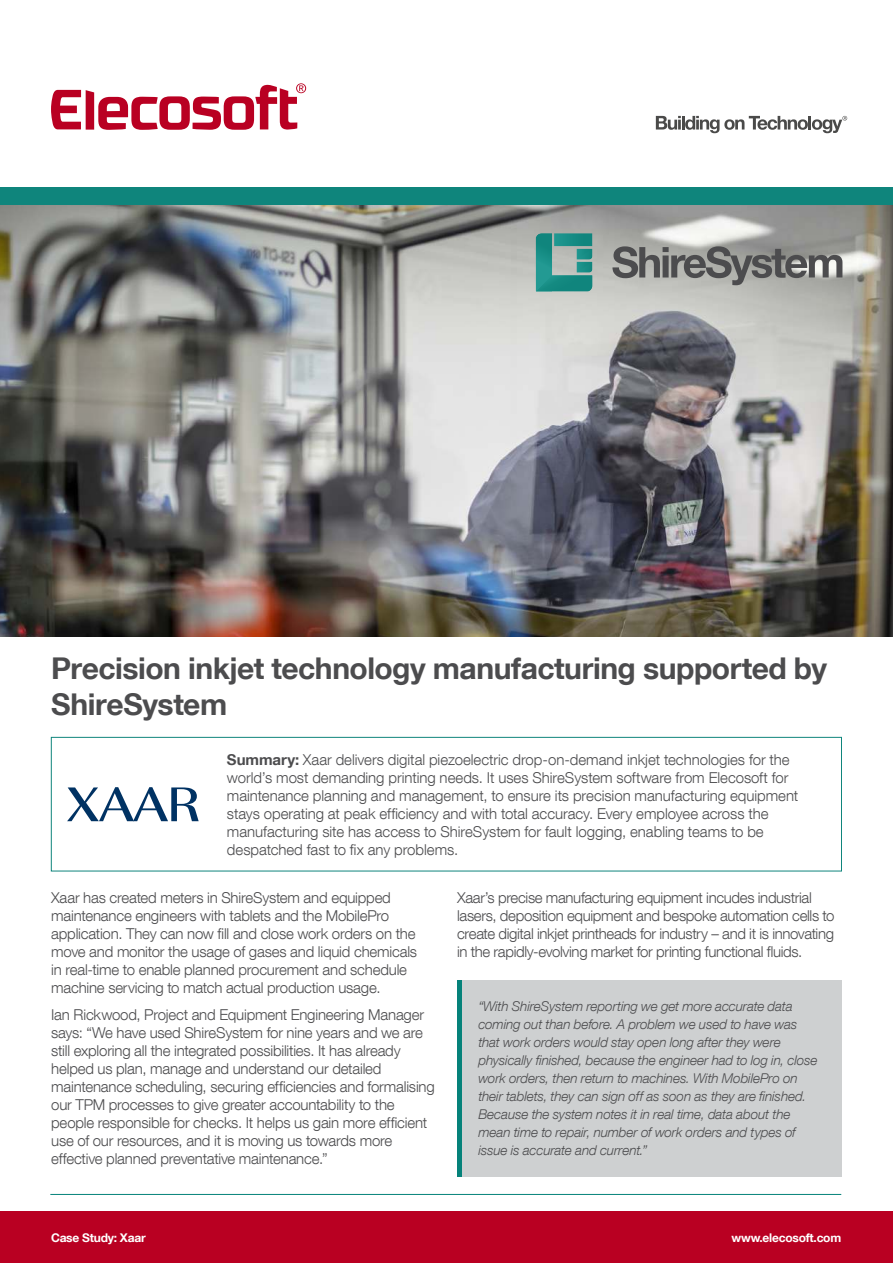
<style>
.page{position:relative;width:893px;height:1263px;background:#fff}
.page>*{position:absolute;margin:0;border:0;box-sizing:border-box;transform-origin:0 0}
.t1{font:700 30px/36px "Helvetica Neue LT Com";letter-spacing:-.015em;color:#4c4c4e}
.t2{font:300 15px/18px "Helvetica Neue LT Com";letter-spacing:-.01em;color:#4c4c4e}
.t3{font:italic 300 13.5px/18px "Helvetica Neue LT Com";letter-spacing:-.01em;color:#4c4c4e}
.t4{font:700 12px "Helvetica Neue LT Com";letter-spacing:-.02em;color:#fff}
.s1{font-weight:700}
</style>
<div class="page">
<img style="left:0;top:205px;width:893px;height:432px">
<svg style="left:51px;top:83px;width:255px;height:47px"></svg>
<svg style="left:656px;top:116px;width:191px;height:17px"></svg>
<div style="left:0;top:1212px;width:893px;height:51px;background:#b90022"></div>
<div style="left:457px;top:980px;width:385px;height:197px;background:#ced0d1"></div>
<hr style="left:457px;top:980px;width:4px;height:197px;background:#05827a">
<svg style="left:67px;top:787px;width:132px;height:34px"></svg>
<hr style="left:50px;top:1194px;width:791px;height:1px;background:#05827a">
<div style="left:0;top:188px;width:893px;height:17px;background:#0f857c"></div>
<svg style="left:612px;top:246px;width:230px;height:39px;background:#888886"></svg>
<img style="left:576px;top:249px;width:16px;height:24px">
<img style="left:554px;top:233px;width:39px;height:13px">
<img style="left:536px;top:233px;width:16px;height:42px">
<img style="left:536px;top:275px;width:56px;height:17px">
<div style="left:51px;top:737px;width:791px;height:134px;border:1px solid #0f857c"></div>
<h1 class="t1" style="left:51px;top:653px;width:777px">Precision inkjet technology manufacturing supported by<br>ShireSystem</h1>
<p class="t2" style="left:227px;top:752px;width:573px"><span class="s1">Summary:</span> Xaar delivers digital piezoelectric drop-on-demand inkjet technologies for the world’s most demanding printing needs. It uses ShireSystem software from Elecosoft for maintenance planning and management, to ensure its precision manufacturing equipment stays operating at peak efficiency and with total accuracy. Every employee across the manufacturing site has access to ShireSystem for fault logging, enabling teams to be despatched fast to fix any problems.</p>
<p class="t2" style="left:51px;top:889px;width:367px">Xaar has created meters in ShireSystem and equipped maintenance engineers with tablets and the MobilePro application. They can now fill and close work orders on the move and monitor the usage of gases and liquid chemicals in real-time to enable planned procurement and schedule machine servicing to match actual production usage.</p>
<p class="t2" style="left:51px;top:1005px;width:385px">Ian Rickwood, Project and Equipment Engineering Manager says: “We have used ShireSystem for nine years and we are still exploring all the integrated possibilities. It has already helped us plan, manage and understand our detailed maintenance scheduling, securing efficiencies and formalising our TPM processes to give greater accountability to the people responsible for checks. It helps us gain more efficient use of our resources, and it is moving us towards more effective planned preventative maintenance.”</p>
<p class="t3" style="left:478px;top:998px;width:341px">“With ShireSystem reporting we get more accurate data coming out than before. A problem we used to have was that work orders would stay open long after they were physically finished, because the engineer had to log in, close work orders, then return to machines. With MobilePro on their tablets, they can sign off as soon as they are finished.<br>Because the system notes it in real time, data about the mean time to repair, number of work orders and types of issue is accurate and current.”</p>
<p class="t2" style="left:457px;top:890px;width:379px">Xaar’s precise manufacturing equipment incudes industrial lasers, deposition equipment and bespoke automation cells to create digital inkjet printheads for industry – and it is innovating in the rapidly-evolving market for printing functional fluids.</p>
<p class="t4" style="left:51px;top:1233px;width:96px">Case Study: Xaar</p>
<p class="t4" style="left:732px;top:1233px;width:111px">www.elecosoft.com</p>
</div>
